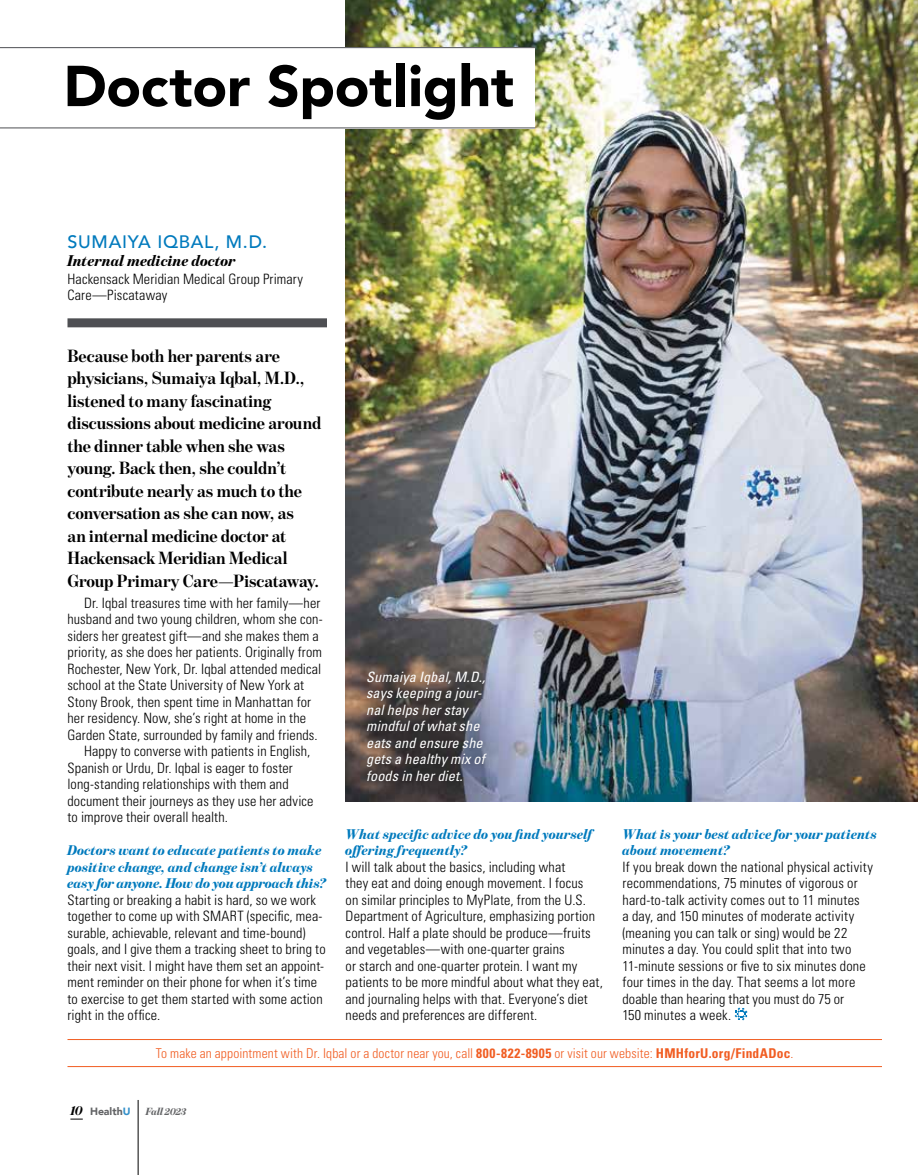
<style>
.page{position:relative;width:918px;height:1175px;background:#fff}
.page>*{position:absolute;margin:0;border:0;box-sizing:border-box;transform-origin:0 0}
.t1{font:900 57px "Avenir";letter-spacing:-.005em;color:#000}
.t2{font:700 18px/22.5px "Benton Mod Disp";letter-spacing:-.005em;color:#000}
.t3{font:500 18px "Avenir";letter-spacing:.04em;color:#007abd}
.t4{font:italic 900 15.75px "Benton Mod Disp";color:#000}
.t5{font:300 condensed 14.25px/16.5px "Univers LT Std";letter-spacing:.01em;color:#000}
.t6{font:italic 900 14.25px/16.5px "Benton Mod Disp";color:#007abd}
.t7{font:italic condensed 14.25px/16.5px "Univers LT Std";letter-spacing:.01em;color:#fff}
.t8{font:300 condensed 13.5px "Univers LT Std";letter-spacing:.01em;color:#f15d22}
.t9{font:900 10.5px "Avenir";letter-spacing:-.005em;color:#636466}
.t10{font:italic 900 10.5px "Benton Mod Disp";letter-spacing:-.015em;color:#636466}
.s1{font-weight:700}
.s2{font-family:"Benton Mod Disp";font-style:italic;font-size:13.5px;color:#000}
.s3{color:#3490c9}
</style>
<div class="page">
<img style="left:346px;top:0;width:572px;height:801px">
<svg style="left:70px;top:1118px;width:13px;height:1px"></svg>
<hr style="left:138px;top:1100px;width:1px;height:74px;background:#000">
<div style="left:0;top:47px;width:535px;height:81px;background:#fff"></div>
<hr style="left:0;top:128px;width:535px;height:1px;background:#4e4f53">
<hr style="left:0;top:47px;width:535px;height:1px;background:#4e4f53">
<div style="left:68px;top:318px;width:259px;height:9px;background:#4e4f53"></div>
<div style="left:356px;top:659px;width:141px;height:133px;background:#000;opacity:.75"></div>
<svg style="left:735px;top:1007px;width:13px;height:13px"></svg>
<hr style="left:68px;top:1039px;width:814px;height:1px;background:#f15d22">
<hr style="left:68px;top:1066px;width:814px;height:1px;background:#f15d22">
<h1 class="t1" style="left:64px;top:37px;width:452px">Doctor Spotlight</h1>
<p class="t3" style="left:68px;top:226px;width:201px">SUMAIYA IQBAL, M.D.</p>
<p class="t4" style="left:68px;top:251px;width:170px">Internal medicine doctor</p>
<p class="t5" style="left:68px;top:270px;width:237px">Hackensack Meridian Medical Group Primary<br>Care—Piscataway</p>
<p class="t2" style="left:68px;top:344px;width:255px">Because both her parents are physicians, Sumaiya Iqbal, M.D., listened to many fascinating discussions about medicine around the dinner table when she was young. Back then, she couldn’t contribute nearly as much to the conversation as she can now, as<br>an internal medicine doctor at<br>Hackensack Meridian Medical<br>Group Primary Care—Piscataway.</p>
<p class="t5" style="left:84px;top:594px;width:238px">Dr. Iqbal treasures time with her family—her</p>
<p class="t5" style="left:68px;top:611px;width:257px">husband and two young children, whom she con-</p>
<p class="t5" style="left:68px;top:627px;width:253px">siders her greatest gift—and she makes them a</p>
<p class="t5" style="left:68px;top:644px;width:256px">priority, as she does her patients. Originally from</p>
<p class="t5" style="left:68px;top:660px;width:255px">Rochester, New York, Dr. Iqbal attended medical</p>
<p class="t5" style="left:68px;top:677px;width:238px">school at the State University of New York at</p>
<p class="t5" style="left:68px;top:693px;width:245px">Stony Brook, then spent time in Manhattan for</p>
<p class="t5" style="left:68px;top:710px;width:240px">her residency. Now, she’s right at home in the</p>
<p class="t5" style="left:68px;top:726px;width:252px">Garden State, surrounded by family and friends.</p>
<p class="t5" style="left:84px;top:743px;width:228px">Happy to converse with patients in English,</p>
<p class="t5" style="left:68px;top:759px;width:227px">Spanish or Urdu, Dr. Iqbal is eager to foster</p>
<p class="t5" style="left:68px;top:776px;width:223px">long-standing relationships with them and</p>
<p class="t5" style="left:68px;top:792px;width:248px">document their journeys as they use her advice</p>
<p class="t5" style="left:68px;top:809px;width:162px">to improve their overall health.</p>
<p class="t6" style="left:68px;top:842px;width:260px">Doctors want to educate patients to make positive change, and change isn’t always easy for anyone. How do you approach this?</p>
<p class="t5" style="left:68px;top:891px;width:260px">Starting or breaking a habit is hard, so we work together to come up with SMART (specific, mea&shy;surable, achievable, relevant and time-bound) goals, and I give them a tracking sheet to bring to their next visit. I might have them set an appoint&shy;ment reminder on their phone for when it’s time to exercise to get them started with some action right in the office.</p>
<p class="t7" style="left:366px;top:668px;width:121px">Sumaiya Iqbal, M.D., says keeping a jour&shy;nal helps her stay mindful of what she eats and ensure she gets a healthy mix of foods in her diet.</p>
<p class="t6" style="left:346px;top:825px;width:249px">What specific advice do you find yourself offering frequently?</p>
<p class="t5" style="left:346px;top:858px;width:259px">I will talk about the basics, including what<br>they eat and doing enough movement. I focus<br>on similar principles to MyPlate, from the U.S.<br>Department of Agriculture, emphasizing portion control. Half a plate should be produce—fruits and vegetables—with one-quarter grains<br>or starch and one-quarter protein. I want my patients to be more mindful about what they eat, and journaling helps with that. Everyone’s diet needs and preferences are different.</p>
<p class="t6" style="left:623px;top:825px;width:256px">What is your best advice for your patients about movement?</p>
<p class="t5" style="left:623px;top:858px;width:252px">If you break down the national physical activity recommendations, 75 minutes of vigorous or hard-to-talk activity comes out to 11 minutes<br>a day, and 150 minutes of moderate activity (meaning you can talk or sing) would be 22 minutes a day. You could split that into two 11-minute sessions or five to six minutes done four times in the day. That seems a lot more doable than hearing that you must do 75 or<br>150 minutes a week.</p>
<p class="t8" style="left:156px;top:1045px;width:639px">To make an appointment with Dr. Iqbal or a doctor near you, call <span class="s1">800-822-8905</span> or visit our website: <span class="s1">HMHforU.org/FindADoc</span>.</p>
<p class="t9" style="left:70px;top:1101px;width:62px"><span class="s2">10</span> Health<span class="s3">U</span></p>
<p class="t10" style="left:146px;top:1105px;width:42px">Fall 2023</p>
</div>
